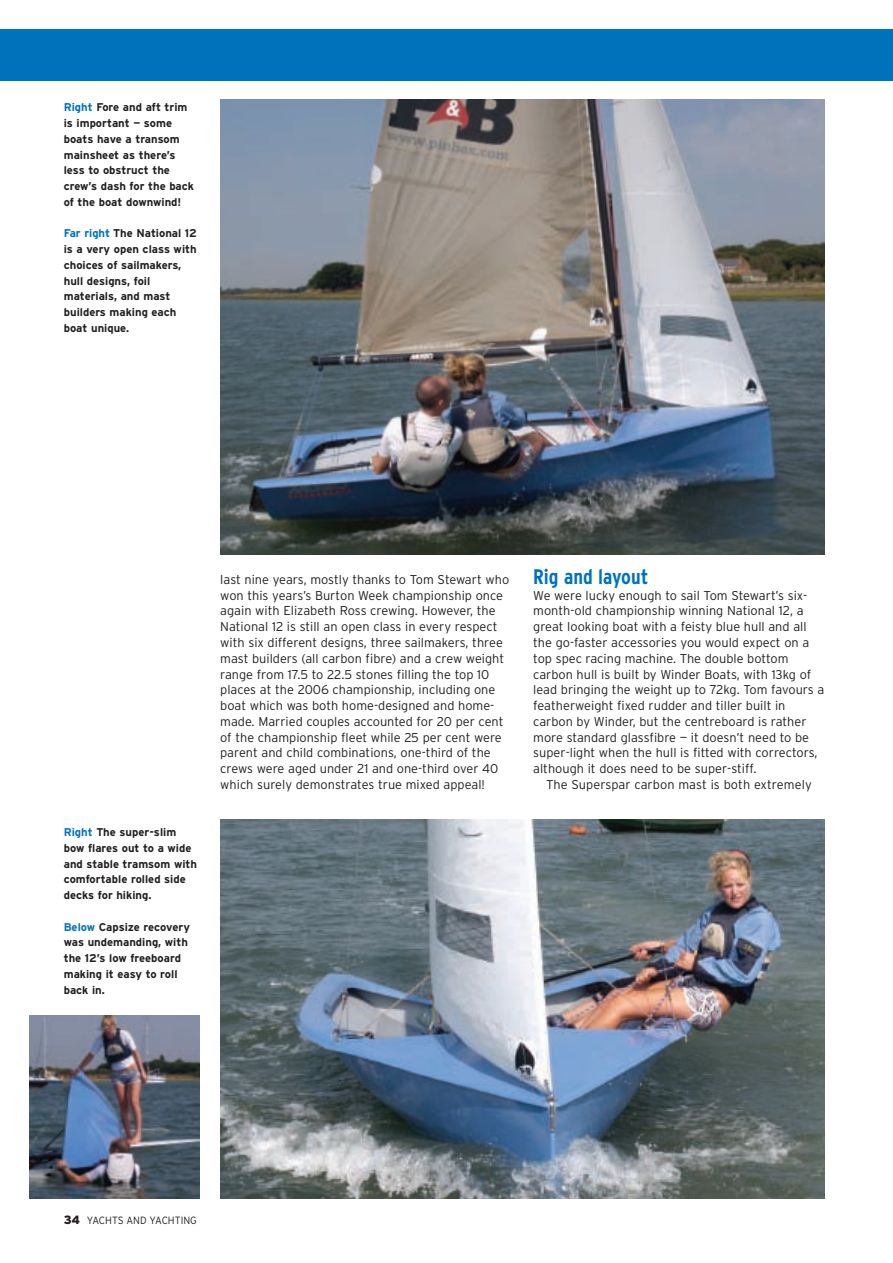
<style>
.page{position:relative;width:893px;height:1263px;background:#fff}
.page>*{position:absolute;margin:0;border:0;box-sizing:border-box;transform-origin:0 0}
.t1{font:700 condensed 21px "Interstate";color:#0072bc}
.t2{font:300 12.75px/15.8px "Interstate";color:#231f20}
.t3{font:700 11.25px/15.8px "Interstate";color:#231f20}
.t4{font:300 10.5px "Interstate";color:#231f20;scale:.95 1}
.s1{color:#0072bc}
.s2{font-weight:900;font-size:12px}
</style>
<div class="page">
<div style="left:0;top:30px;width:893px;height:51px;background:#0072bc"></div>
<img style="left:30px;top:1015px;width:169px;height:183px">
<img style="left:220px;top:819px;width:604px;height:379px">
<img style="left:220px;top:100px;width:605px;height:454px">
<p class="t3" style="left:64px;top:100px;width:132px"><span class="s1">Right</span> Fore and aft trim is important — some boats have a transom mainsheet as there’s less to obstruct the crew’s dash for the back of the boat downwind!</p>
<p class="t3" style="left:64px;top:226px;width:135px"><span class="s1">Far right</span> The National 12 is a very open class with choices of sailmakers, hull designs, foil materials, and mast builders making each boat unique.</p>
<p class="t3" style="left:64px;top:824px;width:135px"><span class="s1">Right</span> The super-slim bow flares out to a wide and stable tramsom with comfortable rolled side decks for hiking.</p>
<p class="t3" style="left:64px;top:919px;width:128px"><span class="s1">Below</span> Capsize recovery was undemanding, with the 12’s low freeboard making it easy to roll back in.</p>
<p class="t2" style="left:220px;top:572px;width:291px">last nine years, mostly thanks to Tom Stewart who won this years’s Burton Week championship once again with Elizabeth Ross crewing. However, the National 12 is still an open class in every respect with six different designs, three sailmakers, three mast builders (all carbon fibre) and a crew weight range from 17.5 to 22.5 stones filling the top 10 places at the 2006 championship, including one boat which was both home-designed and home&shy;made. Married couples accounted for 20 per cent of the championship fleet while 25 per cent were parent and child combinations, one-third of the crews were aged under 21 and one-third over 40 which surely demonstrates true mixed appeal!</p>
<h1 class="t1" style="left:533px;top:564px;width:117px">Rig and layout</h1>
<p class="t2" style="left:533px;top:587px;width:293px">We were lucky enough to sail Tom Stewart’s six&shy;month-old championship winning National 12, a great looking boat with a feisty blue hull and all the go-faster accessories you would expect on a top spec racing machine. The double bottom carbon hull is built by Winder Boats, with 13kg of lead bringing the weight up to 72kg. Tom favours a featherweight fixed rudder and tiller built in carbon by Winder, but the centreboard is rather more standard glassfibre — it doesn’t need to be super-light when the hull is fitted with correctors, although it does need to be super-stiff.</p>
<p class="t2" style="left:546px;top:776px;width:267px">The Superspar carbon mast is both extremely</p>
<p class="t4" style="left:64px;top:1214px;width:142px"><span class="s2">34</span> YACHTS AND YACHTING</p>
</div>
